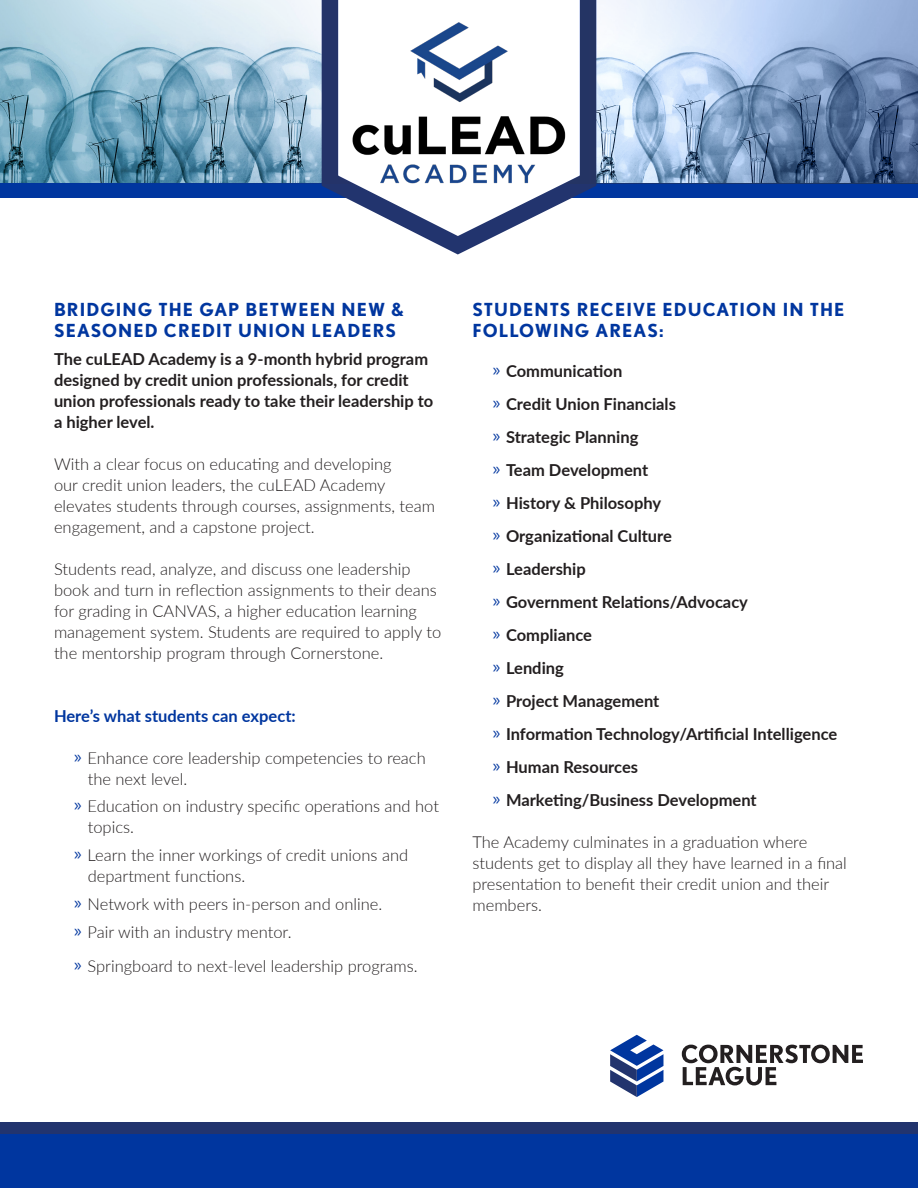
<style>
.page{position:relative;width:918px;height:1188px;background:#fff}
.page>*{position:absolute;margin:0;border:0;box-sizing:border-box;transform-origin:0 0}
.t1{font:700 18px/21px "Nobel";letter-spacing:.06em;color:#00369f}
.t2{font:300 16.5px/21px "Lato";color:#231f20}
.t3{font:700 16.5px/21px "Lato";color:#231f20}
.t4{font:700 16.5px "Lato";color:#00369f}
.s1{font-family:"Myriad Pro";font-weight:400;font-size:18px;color:#00369f}
</style>
<div class="page">
<div style="left:0;top:130px;width:918px;height:67px;background:#00369f"></div>
<div style="left:0;top:1122px;width:918px;height:66px;background:#22346e"></div>
<svg style="left:313px;top:184px;width:292px;height:71px"></svg>
<svg style="left:0;top:0;width:918px;height:184px;background:#95b1cb"></svg>
<div style="left:0;top:1134px;width:918px;height:54px;background:#00369f"></div>
<img style="left:345px;top:23px;width:228px;height:166px">
<svg style="left:610px;top:1035px;width:53px;height:62px"></svg>
<svg style="left:682px;top:1045px;width:181px;height:40px"></svg>
<p class="t1" style="left:54px;top:299px;width:351px">BRIDGING THE GAP BETWEEN NEW &amp;<br>SEASONED CREDIT UNION LEADERS</p>
<p class="t3" style="left:54px;top:347px;width:381px">The cuLEAD Academy is a 9-month hybrid program designed by credit union professionals, for credit union professionals ready to take their leadership to a higher level.</p>
<p class="t2" style="left:54px;top:453px;width:382px">With a clear focus on educating and developing<br>our credit union leaders, the cuLEAD Academy elevates students through courses, assignments, team engagement, and a capstone project.</p>
<p class="t2" style="left:54px;top:558px;width:389px">Students read, analyze, and discuss one leadership book and turn in reflection assignments to their deans for grading in CANVAS, a higher education learning management system. Students are required to apply to the mentorship program through Cornerstone.</p>
<p class="t4" style="left:54px;top:704px;width:243px">Here’s what students can expect:</p>
<p class="t2" style="left:88px;top:747px;width:340px;text-indent:-14px"><span class="s1">»</span> Enhance core leadership competencies to reach the next level.</p>
<p class="t2" style="left:88px;top:795px;width:353px;text-indent:-14px"><span class="s1">»</span> Education on industry specific operations and hot topics.</p>
<p class="t2" style="left:88px;top:844px;width:322px;text-indent:-14px"><span class="s1">»</span> Learn the inner workings of credit unions and department functions.</p>
<p class="t2" style="left:74px;top:893px;width:310px"><span class="s1">»</span> Network with peers in-person and online.</p>
<p class="t2" style="left:74px;top:921px;width:219px"><span class="s1">»</span> Pair with an industry mentor.</p>
<p class="t2" style="left:74px;top:955px;width:345px"><span class="s1">»</span> Springboard to next-level leadership programs.</p>
<p class="t1" style="left:472px;top:299px;width:373px">STUDENTS RECEIVE EDUCATION IN THE<br>FOLLOWING AREAS:</p>
<p class="t3" style="left:493px;top:359px;width:131px"><span class="s1">»</span> Communication</p>
<p class="t3" style="left:493px;top:392px;width:185px"><span class="s1">»</span> Credit Union Financials</p>
<p class="t3" style="left:493px;top:425px;width:147px"><span class="s1">»</span> Strategic Planning</p>
<p class="t3" style="left:493px;top:458px;width:157px"><span class="s1">»</span> Team Development</p>
<p class="t3" style="left:493px;top:491px;width:170px"><span class="s1">»</span> History &amp; Philosophy</p>
<p class="t3" style="left:493px;top:524px;width:181px"><span class="s1">»</span> Organizational Culture</p>
<p class="t3" style="left:493px;top:557px;width:95px"><span class="s1">»</span> Leadership</p>
<p class="t3" style="left:493px;top:590px;width:257px"><span class="s1">»</span> Government Relations/Advocacy</p>
<p class="t3" style="left:493px;top:623px;width:101px"><span class="s1">»</span> Compliance</p>
<p class="t3" style="left:493px;top:656px;width:73px"><span class="s1">»</span> Lending</p>
<p class="t3" style="left:493px;top:689px;width:168px"><span class="s1">»</span> Project Management</p>
<p class="t3" style="left:493px;top:722px;width:346px"><span class="s1">»</span> Information Technology/Artificial Intelligence</p>
<p class="t3" style="left:493px;top:755px;width:147px"><span class="s1">»</span> Human Resources</p>
<p class="t3" style="left:493px;top:788px;width:265px"><span class="s1">»</span> Marketing/Business Development</p>
<p class="t2" style="left:472px;top:831px;width:376px">The Academy culminates in a graduation where students get to display all they have learned in a final presentation to benefit their credit union and their members.</p>
</div>
